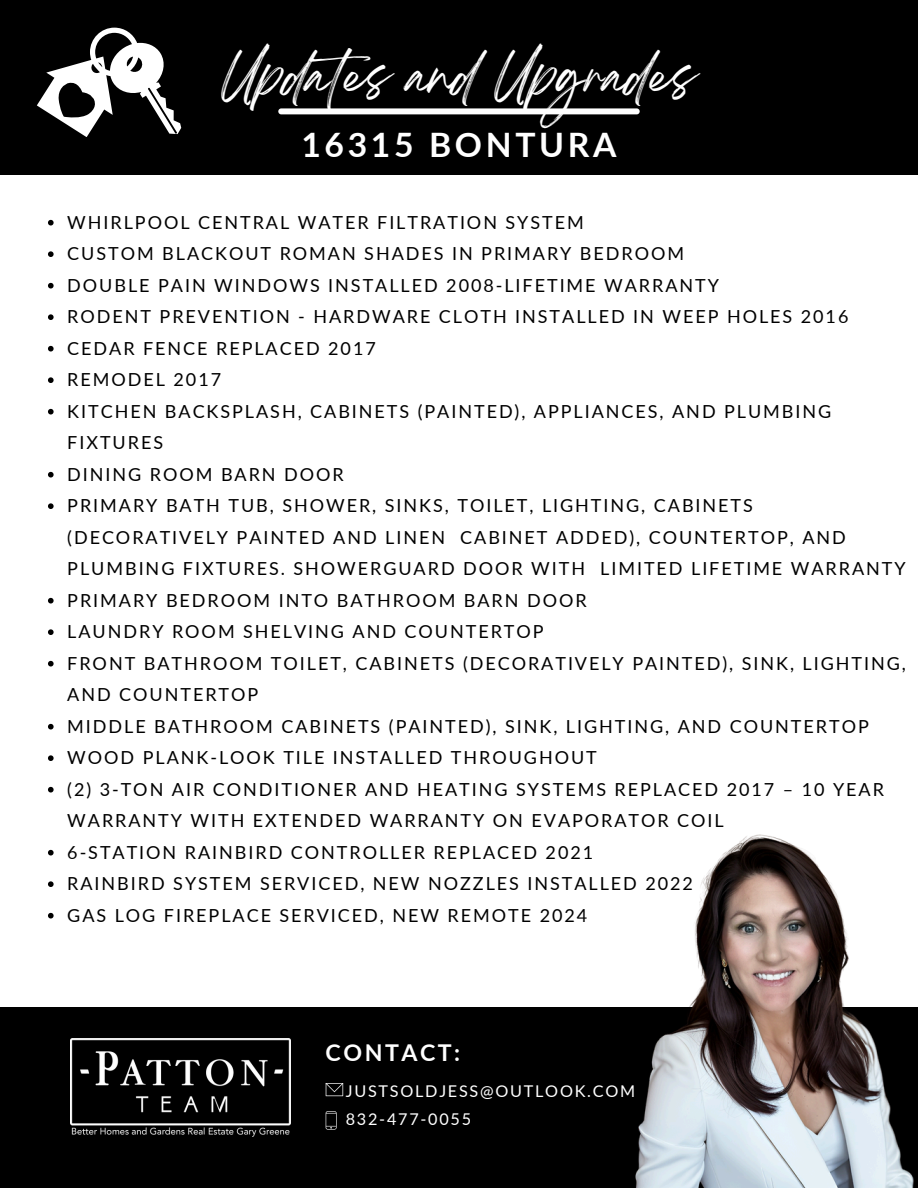
<style>
.page{position:relative;width:918px;height:1188px;background:#fff}
.page>*{position:absolute;margin:0;border:0;box-sizing:border-box;transform-origin:0 0}
.t1{font:43.5px "Breathing";color:#fff}
.t2{font:700 33.6px "Lato";letter-spacing:.11em;color:#fff}
.t3{font:700 23.25px "Lato";letter-spacing:.11em;color:#fff}
.t4{font:18px/31.5px "Lato";letter-spacing:.11em;color:#000}
.t5{font:16.2px/28.2px "Lato";letter-spacing:.11em;color:#fff}
</style>
<div class="page">
<div style="left:0;top:1008px;width:918px;height:180px;background:#000"></div>
<svg style="left:326px;top:1092px;width:17px;height:4px"></svg>
<svg style="left:326px;top:1083px;width:9px;height:9px"></svg>
<svg style="left:334px;top:1083px;width:9px;height:9px"></svg>
<svg style="left:326px;top:1111px;width:11px;height:18px"></svg>
<svg style="left:48px;top:220px;width:6px;height:6px"></svg>
<svg style="left:48px;top:251px;width:6px;height:6px"></svg>
<svg style="left:48px;top:283px;width:6px;height:6px"></svg>
<svg style="left:48px;top:314px;width:6px;height:6px"></svg>
<svg style="left:48px;top:346px;width:6px;height:6px"></svg>
<svg style="left:48px;top:377px;width:6px;height:6px"></svg>
<svg style="left:48px;top:409px;width:6px;height:6px"></svg>
<svg style="left:48px;top:472px;width:6px;height:6px"></svg>
<svg style="left:48px;top:503px;width:6px;height:6px"></svg>
<svg style="left:48px;top:598px;width:6px;height:6px"></svg>
<svg style="left:48px;top:629px;width:6px;height:6px"></svg>
<svg style="left:48px;top:661px;width:6px;height:6px"></svg>
<svg style="left:48px;top:724px;width:6px;height:6px"></svg>
<svg style="left:48px;top:755px;width:6px;height:6px"></svg>
<svg style="left:48px;top:787px;width:6px;height:6px"></svg>
<svg style="left:48px;top:850px;width:6px;height:6px"></svg>
<svg style="left:48px;top:881px;width:6px;height:6px"></svg>
<svg style="left:48px;top:913px;width:6px;height:6px"></svg>
<div style="left:0;top:0;width:918px;height:175px;background:#000"></div>
<img style="left:71px;top:1039px;width:219px;height:98px">
<img style="left:597px;top:834px;width:321px;height:354px">
<div style="left:278px;top:108px;width:362px;height:6px;background:#fff;border-radius:3px"></div>
<svg style="left:37px;top:28px;width:144px;height:109px"></svg>
<p class="t1" style="left:221px;top:62px;width:477px">Updates and Upgrades</p>
<p class="t2" style="left:302px;top:123px;width:316px">16315 BONTURA</p>
<p class="t4" style="left:67px;top:206px;width:518px">WHIRLPOOL CENTRAL WATER FILTRATION SYSTEM</p>
<h1 class="t4" style="left:67px;top:238px;width:618px">CUSTOM BLACKOUT ROMAN SHADES IN PRIMARY BEDROOM</h1>
<p class="t4" style="left:67px;top:269px;width:653px">DOUBLE PAIN WINDOWS INSTALLED 2008-LIFETIME WARRANTY</p>
<h2 class="t4" style="left:67px;top:301px;width:783px">RODENT PREVENTION - HARDWARE CLOTH INSTALLED IN WEEP HOLES 2016</h2>
<p class="t4" style="left:67px;top:332px;width:310px">CEDAR FENCE REPLACED 2017</p>
<p class="t4" style="left:67px;top:364px;width:155px">REMODEL 2017</p>
<p class="t4" style="left:67px;top:395px;width:766px">KITCHEN BACKSPLASH, CABINETS (PAINTED), APPLIANCES, AND PLUMBING<br>FIXTURES</p>
<p class="t4" style="left:67px;top:458px;width:278px">DINING ROOM BARN DOOR</p>
<p class="t4" style="left:67px;top:490px;width:840px">PRIMARY BATH TUB, SHOWER, SINKS, TOILET, LIGHTING, CABINETS (DECORATIVELY PAINTED AND LINEN CABINET ADDED), COUNTERTOP, AND<br>PLUMBING FIXTURES. SHOWERGUARD DOOR WITH LIMITED LIFETIME WARRANTY</p>
<p class="t4" style="left:67px;top:584px;width:521px">PRIMARY BEDROOM INTO BATHROOM BARN DOOR</p>
<p class="t4" style="left:67px;top:616px;width:478px">LAUNDRY ROOM SHELVING AND COUNTERTOP</p>
<p class="t4" style="left:67px;top:647px;width:840px">FRONT BATHROOM TOILET, CABINETS (DECORATIVELY PAINTED), SINK, LIGHTING,<br>AND COUNTERTOP</p>
<p class="t4" style="left:67px;top:710px;width:803px">MIDDLE BATHROOM CABINETS (PAINTED), SINK, LIGHTING, AND COUNTERTOP</p>
<p class="t4" style="left:67px;top:742px;width:531px">WOOD PLANK-LOOK TILE INSTALLED THROUGHOUT</p>
<p class="t4" style="left:67px;top:773px;width:818px">(2) 3-TON AIR CONDITIONER AND HEATING SYSTEMS REPLACED 2017 – 10 YEAR<br>WARRANTY WITH EXTENDED WARRANTY ON EVAPORATOR COIL</p>
<p class="t4" style="left:67px;top:836px;width:527px">6-STATION RAINBIRD CONTROLLER REPLACED 2021</p>
<p class="t4" style="left:67px;top:868px;width:627px">RAINBIRD SYSTEM SERVICED, NEW NOZZLES INSTALLED 2022</p>
<p class="t4" style="left:67px;top:899px;width:521px">GAS LOG FIREPLACE SERVICED, NEW REMOTE 2024</p>
<p class="t3" style="left:326px;top:1038px;width:136px">CONTACT:</p>
<p class="t5" style="left:346px;top:1077px;width:291px">JUSTSOLDJESS@OUTLOOK.COM<br>832-477-0055</p>
</div>
